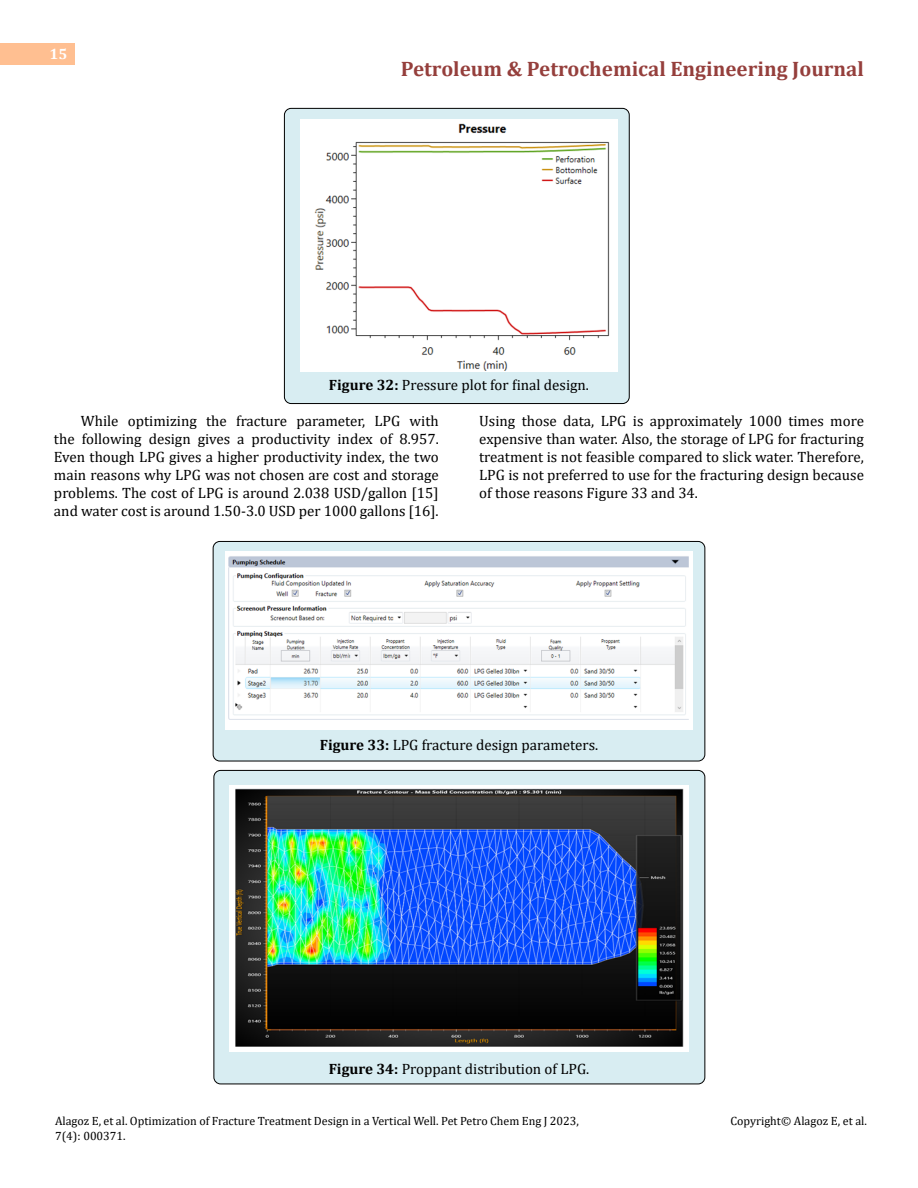
<style>
.page{position:relative;width:918px;height:1188px;background:#fff}
.page>*{position:absolute;margin:0;border:0;box-sizing:border-box;transform-origin:0 0}
.t1{font:700 21px "Cambria";color:#953f3c}
.t2{font:15px/18px "Cambria";color:#000;text-align:justify}
.t3{font:700 15px "Cambria";color:#fff}
.t4{font:12px/14.4px "Cambria";color:#000}
.s1{font-weight:700}
</style>
<div class="page">
<div style="left:0;top:43px;width:75px;height:21px;background:#ffbf91"></div>
<div style="left:214px;top:770px;width:491px;height:314px;background:#d8edf2;border-radius:7px"></div>
<div style="left:214px;top:770px;width:491px;height:314px;border:1px solid #000;border-radius:7px"></div>
<div style="left:213px;top:541px;width:492px;height:220px;background:#d8edf2;border-radius:7px"></div>
<div style="left:213px;top:541px;width:492px;height:220px;border:1px solid #000;border-radius:7px"></div>
<div style="left:284px;top:108px;width:345px;height:296px;background:#d8edf2;border-radius:7px"></div>
<div style="left:284px;top:108px;width:346px;height:296px;border:1px solid #000;border-radius:7px"></div>
<img style="left:301px;top:120px;width:316px;height:251px">
<img style="left:225px;top:552px;width:468px;height:178px">
<img style="left:230px;top:786px;width:458px;height:265px">
<p class="t3" style="left:50px;top:44px;width:19px">15</p>
<h1 class="t1" style="left:401px;top:54px;width:465px">Petroleum &amp; Petrochemical Engineering Journal</h1>
<p class="t2" style="left:329px;top:375px;width:262px"><span class="s1">Figure 32:</span> Pressure plot for final design.</p>
<p class="t2" style="left:54px;top:411px;width:386px;text-indent:27px">While optimizing the fracture parameter, LPG with the following design gives a productivity index of 8.957.<br>Even though LPG gives a higher productivity index, the two main reasons why LPG was not chosen are cost and storage problems. The cost of LPG is around 2.038 USD/gallon [15] and water cost is around 1.50-3.0 USD per 1000 gallons [16].</p>
<p class="t2" style="left:479px;top:411px;width:386px">Using those data, LPG is approximately 1000 times more expensive than water. Also, the storage of LPG for fracturing treatment is not feasible compared to slick water. Therefore, LPG is not preferred to use for the fracturing design because of those reasons Figure 33 and 34.</p>
<p class="t2" style="left:320px;top:735px;width:280px"><span class="s1">Figure 33:</span> LPG fracture design parameters.</p>
<p class="t2" style="left:329px;top:1059px;width:262px"><span class="s1">Figure 34:</span> Proppant distribution of LPG.</p>
<p class="t4" style="left:55px;top:1114px;width:525px">Alagoz E, et al. Optimization of Fracture Treatment Design in a Vertical Well. Pet Petro Chem Eng J 2023,<br>7(4): 000371.</p>
<p class="t4" style="left:731px;top:1114px;width:138px">Copyright© Alagoz E, et al.</p>
</div>
